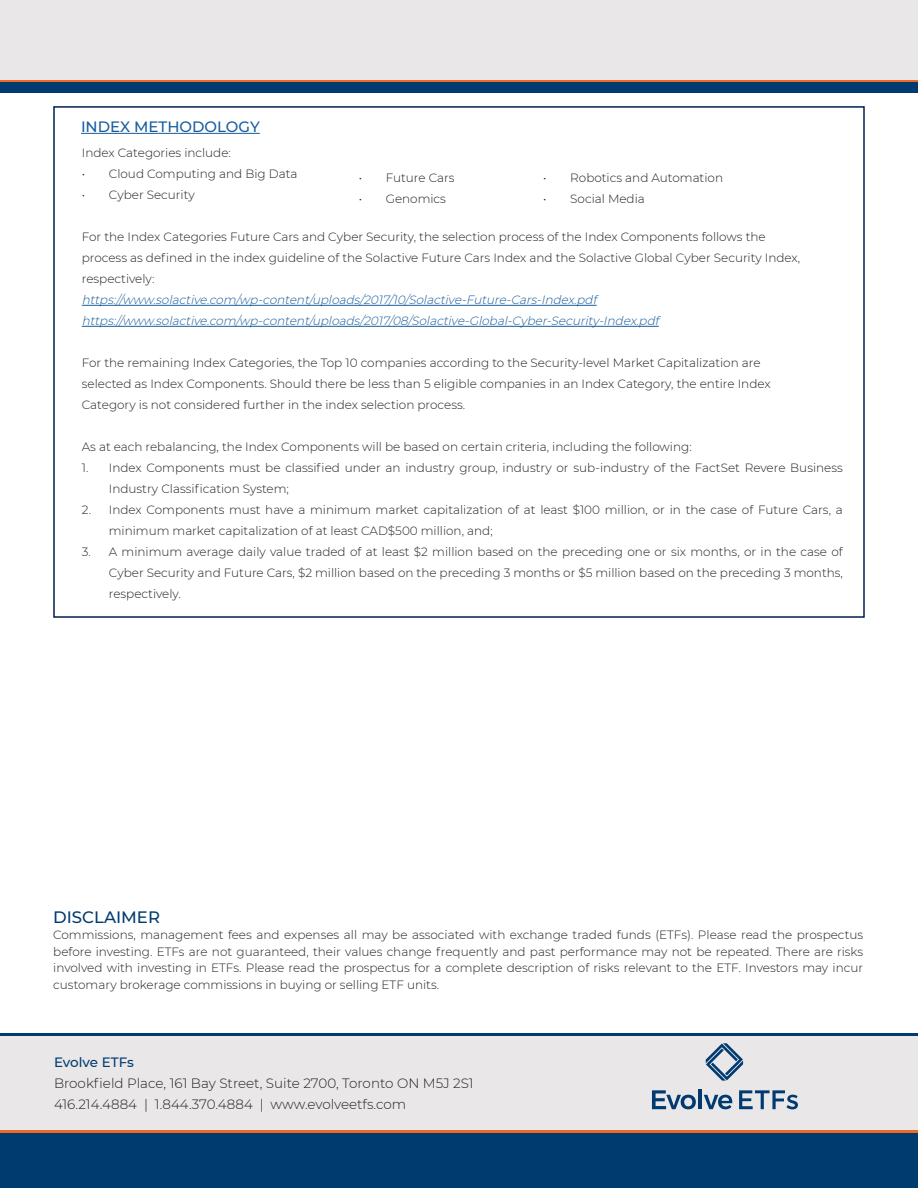
<style>
.page{position:relative;width:918px;height:1188px;background:#fff}
.page>*{position:absolute;margin:0;border:0;box-sizing:border-box;transform-origin:0 0}
.t1{font:500 16.5px "Montserrat";color:#003b70}
.t2{font:500 15px "Montserrat";color:#175d9e}
.t3{font:300 13.5px "Montserrat";color:#231f20}
.t4{font:500 13.5px "Montserrat";letter-spacing:-.005em;color:#003b70}
.t5{font:300 12px/21px "Montserrat";color:#231f20;text-align:justify}
.t6{font:italic 300 12px "Montserrat";color:#175d9e}
</style>
<div class="page">
<div style="left:0;top:0;width:918px;height:80px;background:#e9e7e8"></div>
<hr style="left:0;top:80px;width:918px;height:3px;background:#ef6a22">
<div style="left:0;top:83px;width:918px;height:10px;background:#003b70"></div>
<hr style="left:81px;top:133px;width:179px;height:1px;background:#175d9e">
<hr style="left:82px;top:305px;width:515px;height:1px;background:#175d9e">
<hr style="left:82px;top:326px;width:577px;height:1px;background:#175d9e">
<div style="left:0;top:1036px;width:918px;height:94px;background:#e9e7e8"></div>
<hr style="left:0;top:1033px;width:918px;height:3px;background:#003b70">
<svg style="left:706px;top:1043px;width:37px;height:38px"></svg>
<svg style="left:652px;top:1090px;width:44px;height:19px"></svg>
<hr style="left:698px;top:1089px;width:4px;height:20px;background:#003a70">
<svg style="left:704px;top:1095px;width:28px;height:14px"></svg>
<svg style="left:739px;top:1090px;width:59px;height:19px"></svg>
<div style="left:0;top:1132px;width:918px;height:56px;background:#003b70"></div>
<hr style="left:0;top:1130px;width:918px;height:3px;background:#ef6a22">
<p class="t2" style="left:81px;top:116px;width:180px">INDEX METHODOLOGY</p>
<p class="t5" style="left:82px;top:142px;width:151px">Index Categories include:</p>
<p class="t5" style="left:82px;top:163px;width:217px">• Cloud Computing and Big Data</p>
<p class="t5" style="left:82px;top:184px;width:114px">• Cyber Security</p>
<p class="t5" style="left:82px;top:226px;width:685px">For the Index Categories Future Cars and Cyber Security, the selection process of the Index Components follows the</p>
<p class="t5" style="left:82px;top:247px;width:720px">process as defined in the index guideline of the Solactive Future Cars Index and the Solactive Global Cyber Security Index,</p>
<p class="t5" style="left:82px;top:268px;width:74px">respectively:</p>
<p class="t6" style="left:82px;top:292px;width:520px">https://www.solactive.com/wp-content/uploads/2017/10/Solactive-Future-Cars-Index.pdf</p>
<p class="t6" style="left:82px;top:313px;width:582px">https://www.solactive.com/wp-content/uploads/2017/08/Solactive-Global-Cyber-Security-Index.pdf</p>
<p class="t5" style="left:82px;top:352px;width:680px">For the remaining Index Categories, the Top 10 companies according to the Security-level Market Capitalization are</p>
<p class="t5" style="left:82px;top:373px;width:690px">selected as Index Components. Should there be less than 5 eligible companies in an Index Category, the entire Index</p>
<p class="t5" style="left:82px;top:394px;width:385px">Category is not considered further in the index selection process.</p>
<p class="t5" style="left:82px;top:436px;width:611px">As at each rebalancing, the Index Components will be based on certain criteria, including the following:</p>
<p class="t5" style="left:109px;top:457px;width:736px;text-indent:-27px">1. Index Components must be classified under an industry group, industry or sub-industry of the FactSet Revere Business<br>Industry Classification System;</p>
<p class="t5" style="left:109px;top:499px;width:736px;text-indent:-27px">2. Index Components must have a minimum market capitalization of at least $100 million, or in the case of Future Cars, a minimum market capitalization of at least CAD$500 million, and;</p>
<p class="t5" style="left:109px;top:541px;width:736px;text-indent:-27px">3. A minimum average daily value traded of at least $2 million based on the preceding one or six months, or in the case of Cyber Security and Future Cars, $2 million based on the preceding 3 months or $5 million based on the preceding 3 months, respectively.</p>
<p class="t5" style="left:543px;top:167px;width:181px">• Robotics and Automation</p>
<p class="t5" style="left:543px;top:188px;width:103px">• Social Media</p>
<p class="t5" style="left:359px;top:167px;width:97px">• Future Cars</p>
<p class="t5" style="left:359px;top:188px;width:89px">• Genomics</p>
<p class="t1" style="left:53px;top:905px;width:108px">DISCLAIMER</p>
<p class="t5" style="left:53px;top:926px;width:812px;line-height:16.5px">Commissions, management fees and expenses all may be associated with exchange traded funds (ETFs). Please read the prospectus before investing. ETFs are not guaranteed, their values change frequently and past performance may not be repeated. There are risks involved with investing in ETFs. Please read the prospectus for a complete description of risks relevant to the ETF. Investors may incur customary brokerage commissions in buying or selling ETF units.</p>
<p class="t4" style="left:54px;top:1053px;width:82px">Evolve ETFs</p>
<p class="t3" style="left:54px;top:1074px;width:421px">Brookfield Place, 161 Bay Street, Suite 2700, Toronto ON M5J 2S1</p>
<p class="t3" style="left:54px;top:1095px;width:354px">416.214.4884 | 1.844.370.4884 | www.evolveetfs.com</p>
</div>
